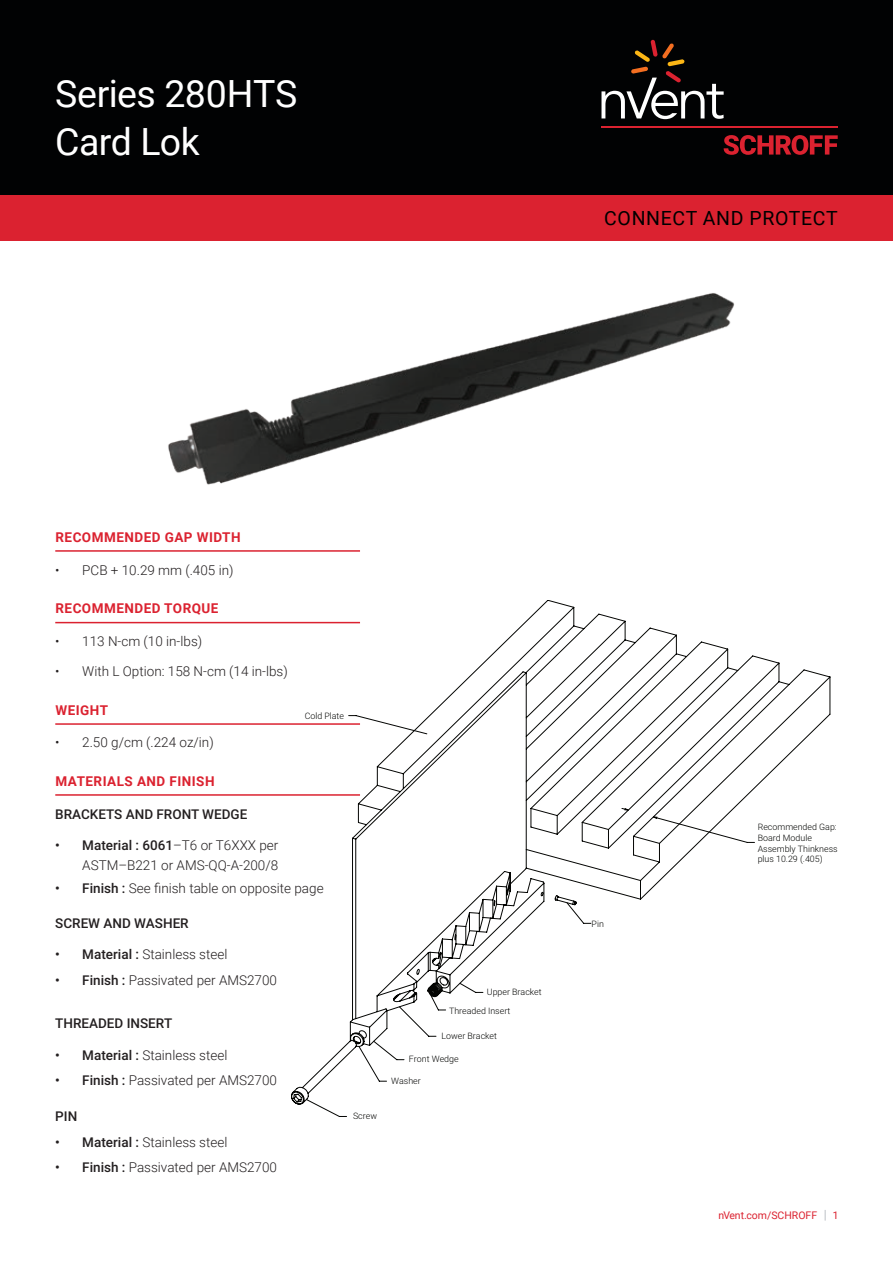
<style>
.page{position:relative;width:893px;height:1263px;background:#fff}
.page>*{position:absolute;margin:0;border:0;box-sizing:border-box;transform-origin:0 0}
.Page_1_Header_-_nVen{font:37.5px/48px "Roboto";letter-spacing:-.015em;color:#fff}
.Subhead_-_nVent_Data{font:19.5px "Roboto";letter-spacing:.035em;color:#000}
.t1{font:300 13.5px/19.5px "Roboto";color:#231f20;text-align:right}
.Subhead_-_nVent_Data-2{font:700 13.5px "Roboto";letter-spacing:.035em;color:#db2230}
.Body_copy_INDENT{font:500 13.5px "Roboto";color:#231f20}
.URL_Page___Red__Foot{font:10.5px "Roboto";color:#db2230}
.t2{font:300 8.85px/10.6px "Roboto";color:#040503}
.s1{font-weight:500}
.s2{font-weight:300;font-size:12.6px;color:#8f959e}
</style>
<div class="page">
<svg style="left:291px;top:600px;width:539px;height:504px"></svg>
<hr style="left:55px;top:794px;width:305px;height:2px;background:#db2230">
<hr style="left:55px;top:723px;width:305px;height:2px;background:#db2230">
<div style="left:0;top:195px;width:893px;height:45px;background:#db2230"></div>
<div style="left:0;top:0;width:893px;height:195px;background:#010203"></div>
<svg style="left:724px;top:135px;width:114px;height:20px"></svg>
<hr style="left:601px;top:126px;width:237px;height:2px;background:#db2230">
<svg style="left:601px;top:40px;width:123px;height:79px"></svg>
<hr style="left:55px;top:550px;width:305px;height:2px;background:#db2230">
<hr style="left:55px;top:622px;width:305px;height:1px;background:#db2230">
<img style="left:168px;top:293px;width:567px;height:192px">
<p class="Page_1_Header_-_nVen" style="left:55px;top:68px;width:244px">Series 280HTS<br>Card Lok</p>
<p class="Subhead_-_nVent_Data" style="left:604px;top:204px;width:235px">CONNECT AND PROTECT</p>
<p class="Subhead_-_nVent_Data-2" style="left:56px;top:527px;width:187px">RECOMMENDED GAP WIDTH</p>
<p class="t1" style="left:55px;top:560px;width:180px">• PCB + 10.29 mm (.405 in)</p>
<p class="Subhead_-_nVent_Data-2" style="left:56px;top:599px;width:165px">RECOMMENDED TORQUE</p>
<p class="t1" style="left:55px;top:631px;width:148px">• 113 N-cm (10 in-lbs)</p>
<p class="t1" style="left:55px;top:661px;width:234px">• With L Option: 158 N-cm (14 in-lbs)</p>
<p class="Subhead_-_nVent_Data-2" style="left:56px;top:700px;width:54px">WEIGHT</p>
<p class="t1" style="left:55px;top:732px;width:160px">• 2.50 g/cm (.224 oz/in)</p>
<p class="t2" style="left:305px;top:710px;width:41px">Cold Plate</p>
<p class="Subhead_-_nVent_Data-2" style="left:56px;top:771px;width:161px">MATERIALS AND FINISH</p>
<p class="Body_copy_INDENT" style="left:55px;top:804px;width:194px">BRACKETS AND FRONT WEDGE</p>
<p class="t1" style="left:55px;top:835px;width:225px"><span class="s1">• Material : 6061</span>–T6 or T6XXX per<br>ASTM–B221 or AMS-QQ-A-200/8</p>
<p class="t1" style="left:55px;top:878px;width:270px"><span class="s1">• Finish :</span> See finish table on opposite page</p>
<p class="Body_copy_INDENT" style="left:55px;top:913px;width:135px">SCREW AND WASHER</p>
<p class="t1" style="left:55px;top:944px;width:174px"><span class="s1">• Material :</span> Stainless steel</p>
<p class="t1" style="left:55px;top:970px;width:223px"><span class="s1">• Finish :</span> Passivated per AMS2700</p>
<p class="Body_copy_INDENT" style="left:55px;top:1014px;width:118px">THREADED INSERT</p>
<p class="t1" style="left:55px;top:1045px;width:174px"><span class="s1">• Material :</span> Stainless steel</p>
<p class="t1" style="left:55px;top:1070px;width:223px"><span class="s1">• Finish :</span> Passivated per AMS2700</p>
<p class="Body_copy_INDENT" style="left:55px;top:1107px;width:24px">PIN</p>
<p class="t1" style="left:55px;top:1132px;width:174px"><span class="s1">• Material :</span> Stainless steel</p>
<p class="t1" style="left:55px;top:1157px;width:223px"><span class="s1">• Finish :</span> Passivated per AMS2700</p>
<p class="t2" style="left:353px;top:1110px;width:26px">Screw</p>
<p class="t2" style="left:449px;top:982px;width:94px;line-height:18.9px;text-indent:38px">Upper Bracket<br>Threaded Insert</p>
<p class="t2" style="left:441px;top:1030px;width:57px">Lower Bracket</p>
<p class="t2" style="left:409px;top:1053px;width:51px">Front Wedge</p>
<p class="t2" style="left:391px;top:1075px;width:31px">Washer</p>
<p class="t2" style="left:592px;top:918px;width:14px">Pin</p>
<p class="t2" style="left:758px;top:822px;width:81px">Recommended Gap:<br>Board Module<br>Assembly Thinkness plus 10.29 (.405)</p>
<p class="URL_Page___Red__Foot" style="left:719px;top:1207px;width:121px">nVent.com/SCHROFF <span class="s2">|</span> 1</p>
</div>
